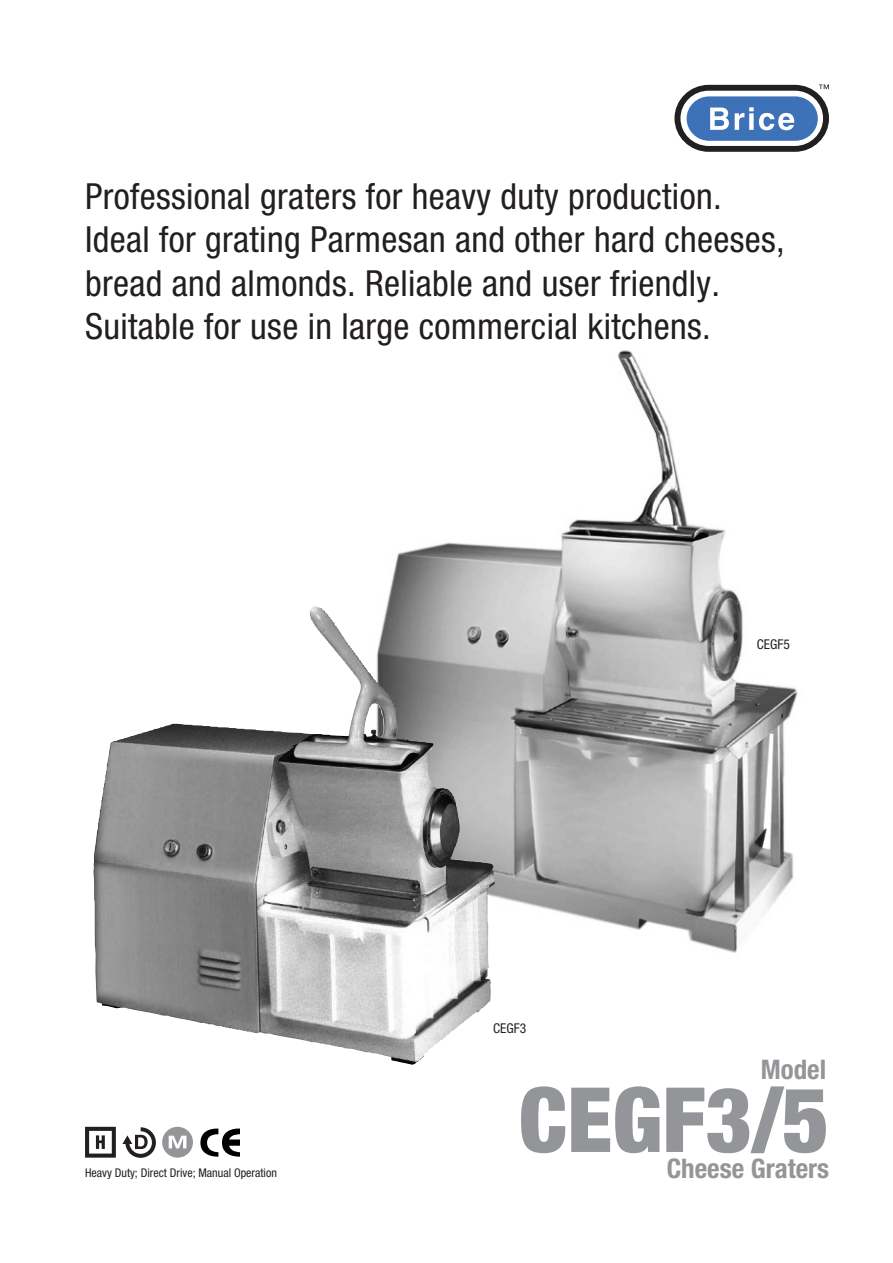
<style>
.page{position:relative;width:893px;height:1263px;background:#fff}
.page>*{position:absolute;margin:0;border:0;box-sizing:border-box;transform-origin:0 0}
.Product_Header{font:900 condensed 90px "Helvetica Neue";color:#939598}
.t1{font:condensed 36px/43.2px "Helvetica Neue";letter-spacing:.01em;color:#231f20}
.Product_Subhead{font:700 condensed 27px "Helvetica Neue";color:#939598}
.t2{font:condensed 13.5px "Helvetica Neue";color:#231f20}
.t3{font:condensed 12px "Helvetica Neue";color:#231f20}
</style>
<div class="page">
<img style="left:375px;top:350px;width:423px;height:614px">
<svg style="left:674px;top:85px;width:155px;height:66px"></svg>
<div style="left:162px;top:1127px;width:31px;height:31px;background:#939598;border-radius:50%"></div>
<svg style="left:169px;top:1136px;width:17px;height:12px"></svg>
<svg style="left:85px;top:1127px;width:31px;height:31px"></svg>
<svg style="left:200px;top:1128px;width:40px;height:29px"></svg>
<svg style="left:122px;top:1127px;width:34px;height:31px"></svg>
<img style="left:93px;top:607px;width:282px;height:446px">
<p class="t1" style="left:85px;top:175px;width:701px">Professional graters for heavy duty production.<br>Ideal for grating Parmesan and other hard cheeses, bread and almonds. Reliable and user friendly.<br>Suitable for use in large commercial kitchens.</p>
<p class="t2" style="left:493px;top:1021px;width:34px">CEGF3</p>
<p class="t2" style="left:757px;top:636px;width:34px">CEGF5</p>
<p class="Product_Subhead" style="left:761px;top:1053px;width:67px">Model</p>
<p class="Product_Header" style="left:519px;top:1064px;width:312px">CEGF3/5</p>
<p class="t3" style="left:85px;top:1166px;width:193px">Heavy Duty; Direct Drive; Manual Operation</p>
<p class="Product_Subhead" style="left:667px;top:1152px;width:164px">Cheese Graters</p>
</div>
